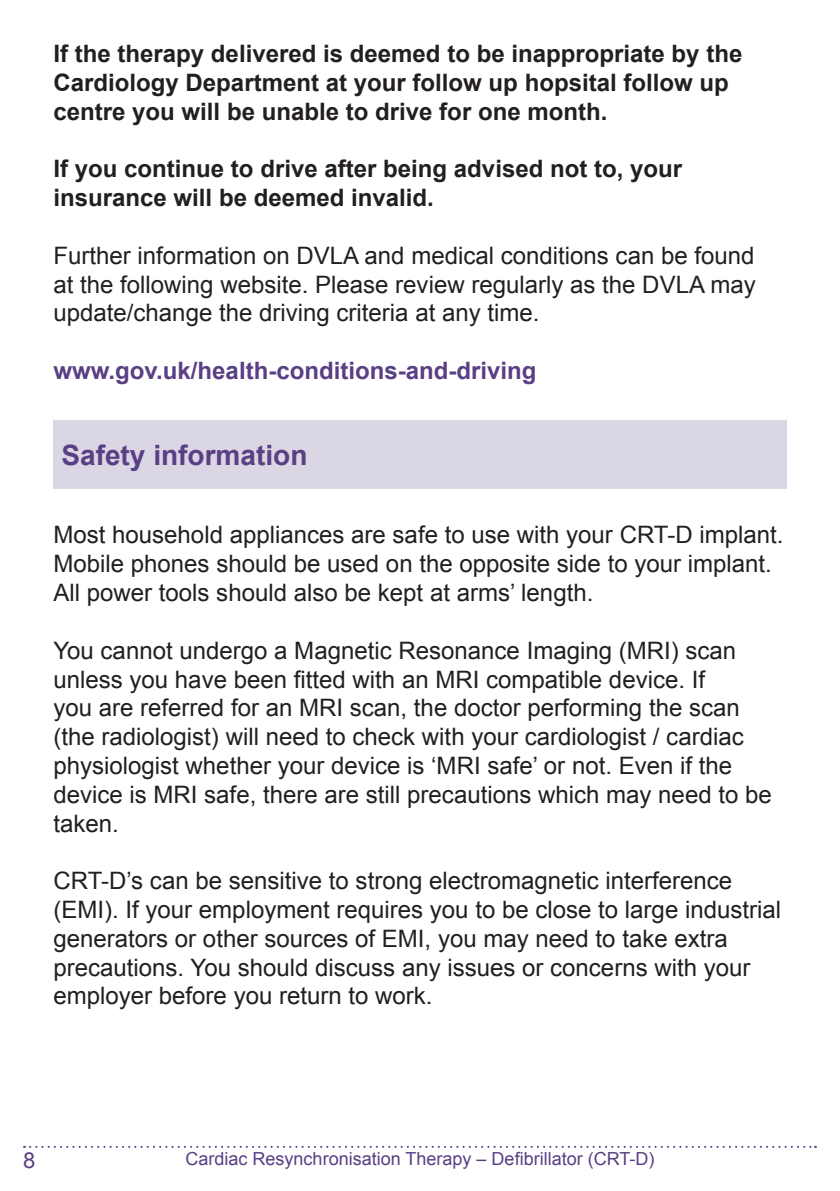
<style>
.page{position:relative;width:840px;height:1191px;background:#fff}
.page>*{position:absolute;margin:0;border:0;box-sizing:border-box;transform-origin:0 0}
.t1{font:700 28px "Arial";color:#593f84}
.t2{font:24px/28.8px "Arial";color:#231f20}
.t3{font:700 24px/28.8px "Arial";color:#231f20}
.t4{font:700 24px "Arial";color:#593f84}
.t5{font:22px "Arial";color:#593f84}
.t6{font:18px "Arial";color:#593f84}
</style>
<div class="page">
<svg style="left:24px;top:1145px;width:791px;height:2px"></svg>
<div style="left:53px;top:420px;width:733px;height:69px;background:#dbd6e4"></div>
<p class="t3" style="left:53px;top:40px;width:690px">If the therapy delivered is deemed to be inappropriate by the<br>Cardiology Department at your follow up hopsital follow up centre you will be unable to drive for one month.</p>
<p class="t3" style="left:53px;top:155px;width:630px">If you continue to drive after being advised not to, your insurance will be deemed invalid.</p>
<p class="t2" style="left:53px;top:241px;width:703px;text-align:justify">Further information on DVLA and medical conditions can be found at the following website. Please review regularly as the DVLA may update/change the driving criteria at any time.</p>
<p class="t4" style="left:53px;top:354px;width:484px">www.gov.uk/health-conditions-and-driving</p>
<p class="t1" style="left:61px;top:436px;width:247px">Safety information</p>
<p class="t2" style="left:53px;top:521px;width:731px">Most household appliances are safe to use with your CRT-D implant.</p>
<p class="t2" style="left:53px;top:550px;width:719px">Mobile phones should be used on the opposite side to your implant.</p>
<p class="t2" style="left:53px;top:578px;width:541px">All power tools should also be kept at arms’ length.</p>
<p class="t2" style="left:53px;top:636px;width:719px">You cannot undergo a Magnetic Resonance Imaging (MRI) scan unless you have been fitted with an MRI compatible device. If<br>you are referred for an MRI scan, the doctor performing the scan (the radiologist) will need to check with your cardiologist / cardiac physiologist whether your device is ‘MRI safe’ or not. Even if the device is MRI safe, there are still precautions which may need to be taken.</p>
<p class="t2" style="left:53px;top:866px;width:728px">CRT-D’s can be sensitive to strong electromagnetic interference (EMI). If your employment requires you to be close to large industrial generators or other sources of EMI, you may need to take extra precautions. You should discuss any issues or concerns with your employer before you return to work.</p>
<p class="t5" style="left:23px;top:1145px;width:14px">8</p>
<p class="t6" style="left:185px;top:1146px;width:470px">Cardiac Resynchronisation Therapy – Defibrillator (CRT-D)</p>
</div>
